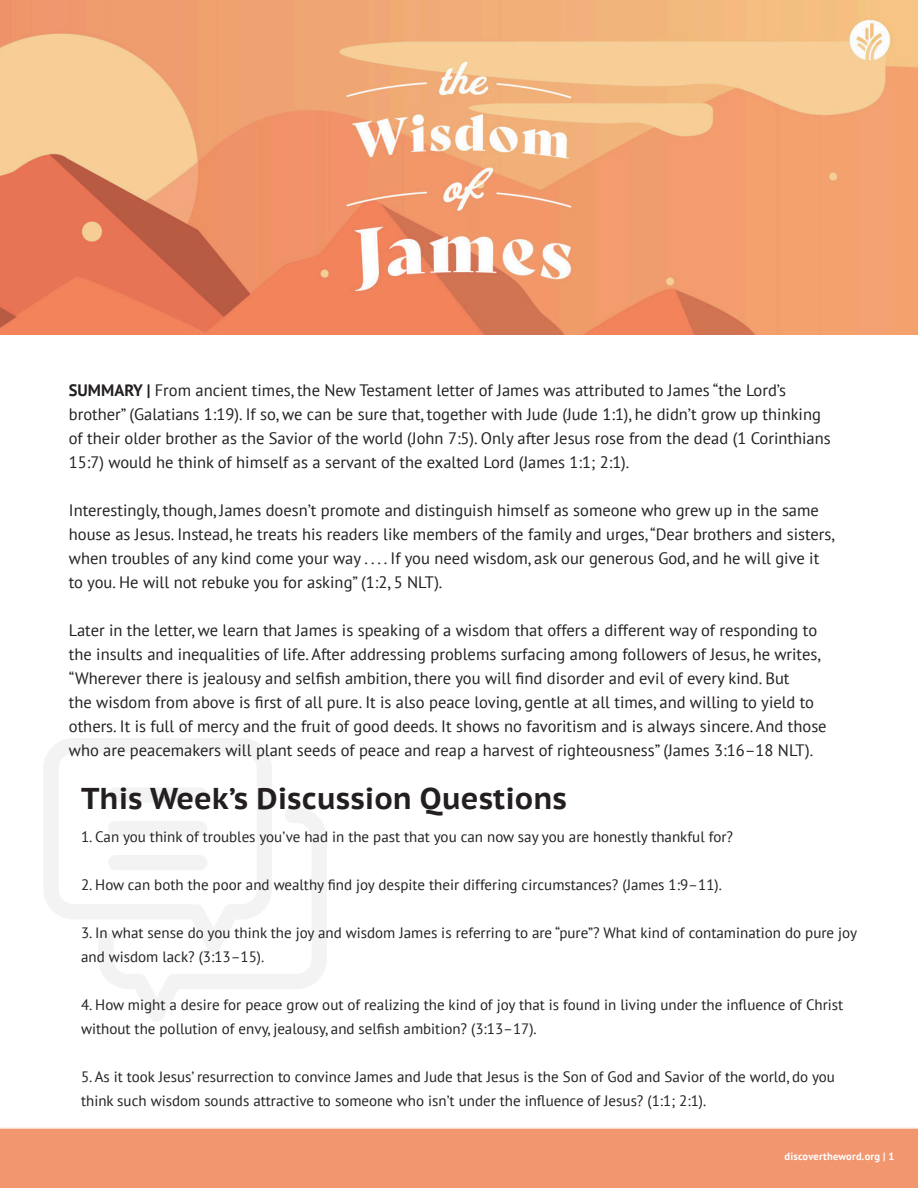
<style>
.page{position:relative;width:918px;height:1188px;background:#fff}
.page>*{position:absolute;margin:0;border:0;box-sizing:border-box;transform-origin:0 0}
.t1{font:700 30px "PT Sans Caption";color:#231f20}
.t2{font:16.5px/24px "PT Sans";color:#231f20}
.t3{font:15px/24px "PT Sans";color:#231f20}
.t4{font:700 10.5px "PT Sans";letter-spacing:.02em;color:#fff}
.s1{font-weight:700}
</style>
<div class="page">
<svg style="left:44px;top:738px;width:228px;height:181px"></svg>
<svg style="left:98px;top:808px;width:229px;height:213px"></svg>
<div style="left:0;top:1127px;width:918px;height:61px;background:#f29670"></div>
<img style="left:0;top:0;width:918px;height:335px">
<p class="t2" style="left:69px;top:378px;width:763px"><span class="s1">SUMMARY |</span> From ancient times, the New Testament letter of James was attributed to James “the Lord’s brother” (Galatians 1:19). If so, we can be sure that, together with Jude (Jude 1:1), he didn’t grow up thinking of their older brother as the Savior of the world (John 7:5). Only after Jesus rose from the dead (1 Corinthians 15:7) would he think of himself as a servant of the exalted Lord (James 1:1; 2:1).</p>
<p class="t2" style="left:69px;top:498px;width:767px">Interestingly, though, James doesn’t promote and distinguish himself as someone who grew up in the same house as Jesus. Instead, he treats his readers like members of the family and urges, “Dear brothers and sisters, when troubles of any kind come your way . . . . If you need wisdom, ask our generous God, and he will give it to you. He will not rebuke you for asking” (1:2, 5 NLT).</p>
<p class="t2" style="left:69px;top:618px;width:759px">Later in the letter, we learn that James is speaking of a wisdom that offers a different way of responding to the insults and inequalities of life. After addressing problems surfacing among followers of Jesus, he writes, “Wherever there is jealousy and selfish ambition, there you will find disorder and evil of every kind. But<br>the wisdom from above is first of all pure. It is also peace loving, gentle at all times, and willing to yield to others. It is full of mercy and the fruit of good deeds. It shows no favoritism and is always sincere. And those who are peacemakers will plant seeds of peace and reap a harvest of righteousness” (James 3:16–18 NLT).</p>
<p class="t1" style="left:81px;top:779px;width:487px">This Week’s Discussion Questions</p>
<p class="t3" style="left:81px;top:824px;width:653px">1. Can you think of troubles you’ve had in the past that you can now say you are honestly thankful for?</p>
<p class="t3" style="left:81px;top:872px;width:642px">2. How can both the poor and wealthy find joy despite their differing circumstances? (James 1:9–11).</p>
<p class="t3" style="left:81px;top:920px;width:778px">3. In what sense do you think the joy and wisdom James is referring to are “pure”? What kind of contamination do pure joy and wisdom lack? (3:13–15).</p>
<p class="t3" style="left:81px;top:992px;width:764px">4. How might a desire for peace grow out of realizing the kind of joy that is found in living under the influence of Christ without the pollution of envy, jealousy, and selfish ambition? (3:13–17).</p>
<p class="t3" style="left:81px;top:1064px;width:755px">5. As it took Jesus’ resurrection to convince James and Jude that Jesus is the Son of God and Savior of the world, do you think such wisdom sounds attractive to someone who isn’t under the influence of Jesus? (1:1; 2:1).</p>
<p class="t4" style="left:785px;top:1149px;width:111px">discovertheword.org | 1</p>
</div>
